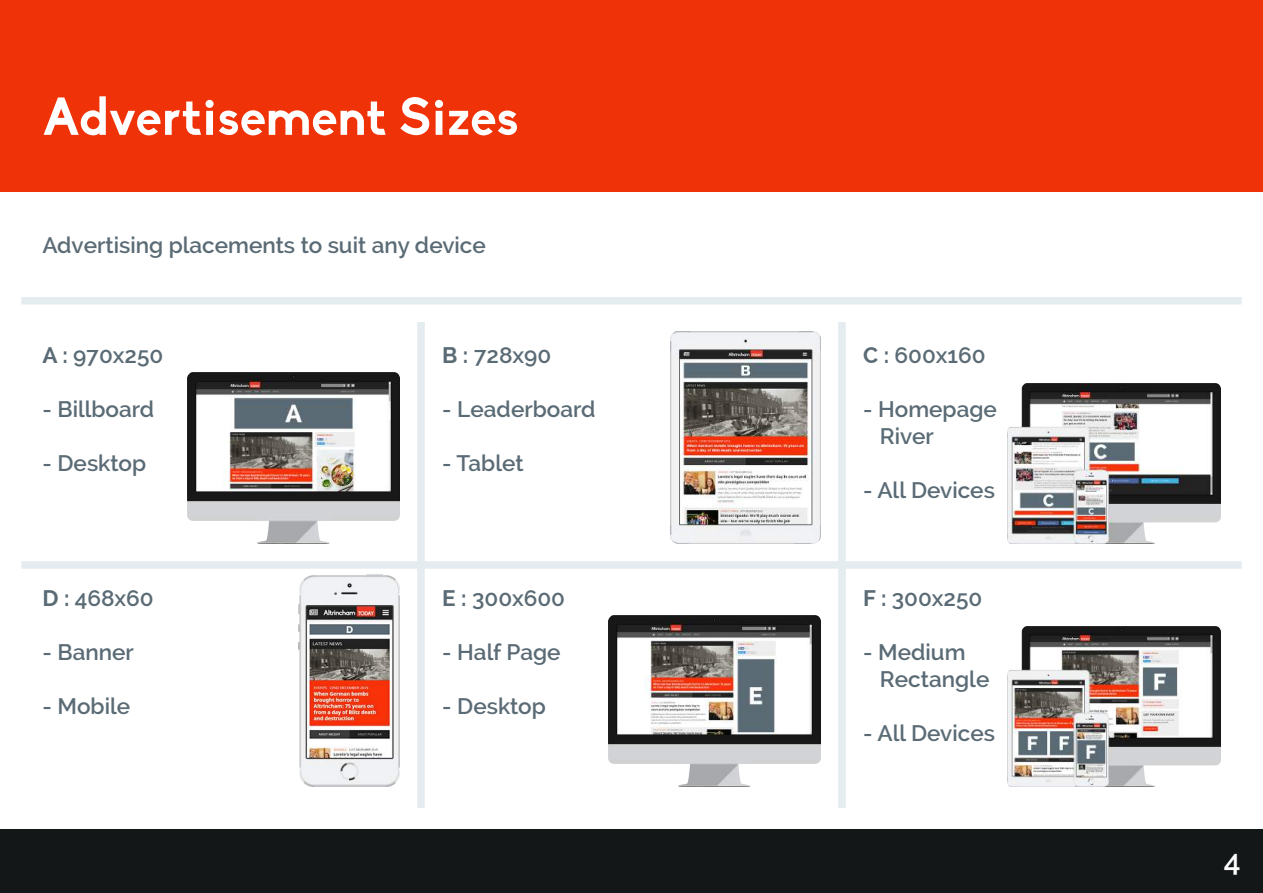
<style>
.page{position:relative;width:1263px;height:893px;background:#fff}
.page>*{position:absolute;margin:0;border:0;box-sizing:border-box;transform-origin:0 0}
.t1{font:700 52.5px "Biko";color:#fff}
.t2{font:600 30px "Raleway";color:#fff}
.t3{font:600 22.5px/27px "Raleway";color:#5a6b75}
.s1{font-weight:700}
</style>
<div class="page">
<div style="left:0;top:829px;width:1263px;height:64px;background:#131718"></div>
<div style="left:0;top:0;width:1263px;height:191px;background:#ef3208"></div>
<div style="left:21px;top:561px;width:1221px;height:8px;background:#e4ecef"></div>
<div style="left:417px;top:322px;width:8px;height:486px;background:#e4ecef"></div>
<div style="left:21px;top:297px;width:1221px;height:7px;background:#e4ecef"></div>
<div style="left:838px;top:322px;width:8px;height:486px;background:#e4ecef"></div>
<img style="left:671px;top:331px;width:150px;height:213px">
<img style="left:298px;top:574px;width:102px;height:213px">
<img style="left:187px;top:372px;width:213px;height:172px">
<img style="left:608px;top:615px;width:213px;height:172px">
<img style="left:1008px;top:627px;width:212px;height:160px">
<img style="left:1008px;top:384px;width:212px;height:160px">
<h1 class="t1" style="left:43px;top:85px;width:478px">Advertisement Sizes</h1>
<p class="t3" style="left:42px;top:232px;width:445px">Advertising placements to suit any device</p>
<p class="t3" style="left:43px;top:341px;width:122px"><span class="s1">A :</span> 970x250</p>
<p class="t3" style="left:43px;top:395px;width:113px">- Billboard</p>
<p class="t3" style="left:43px;top:449px;width:105px">- Desktop</p>
<p class="t3" style="left:43px;top:584px;width:113px"><span class="s1">D :</span> 468x60</p>
<p class="t3" style="left:43px;top:638px;width:93px">- Banner</p>
<p class="t3" style="left:43px;top:692px;width:89px">- Mobile</p>
<p class="t3" style="left:442px;top:341px;width:111px"><span class="s1">B :</span> 728x90</p>
<p class="t3" style="left:442px;top:395px;width:155px">- Leaderboard</p>
<p class="t3" style="left:442px;top:449px;width:83px">- Tablet</p>
<p class="t3" style="left:442px;top:584px;width:124px"><span class="s1">E :</span> 300x600</p>
<p class="t3" style="left:442px;top:638px;width:120px">- Half Page</p>
<p class="t3" style="left:442px;top:692px;width:105px">- Desktop</p>
<p class="t3" style="left:863px;top:341px;width:124px"><span class="s1">C :</span> 600x160</p>
<p class="t3" style="left:880px;top:395px;width:119px;text-indent:-17px">- Homepage<br>River</p>
<p class="t3" style="left:863px;top:476px;width:133px">- All Devices</p>
<p class="t3" style="left:863px;top:584px;width:121px"><span class="s1">F :</span> 300x250</p>
<p class="t3" style="left:880px;top:638px;width:111px;text-indent:-17px">- Medium<br>Rectangle</p>
<p class="t3" style="left:863px;top:719px;width:133px">- All Devices</p>
<h2 class="t2" style="left:1224px;top:843px;width:18px">4</h2>
</div>
